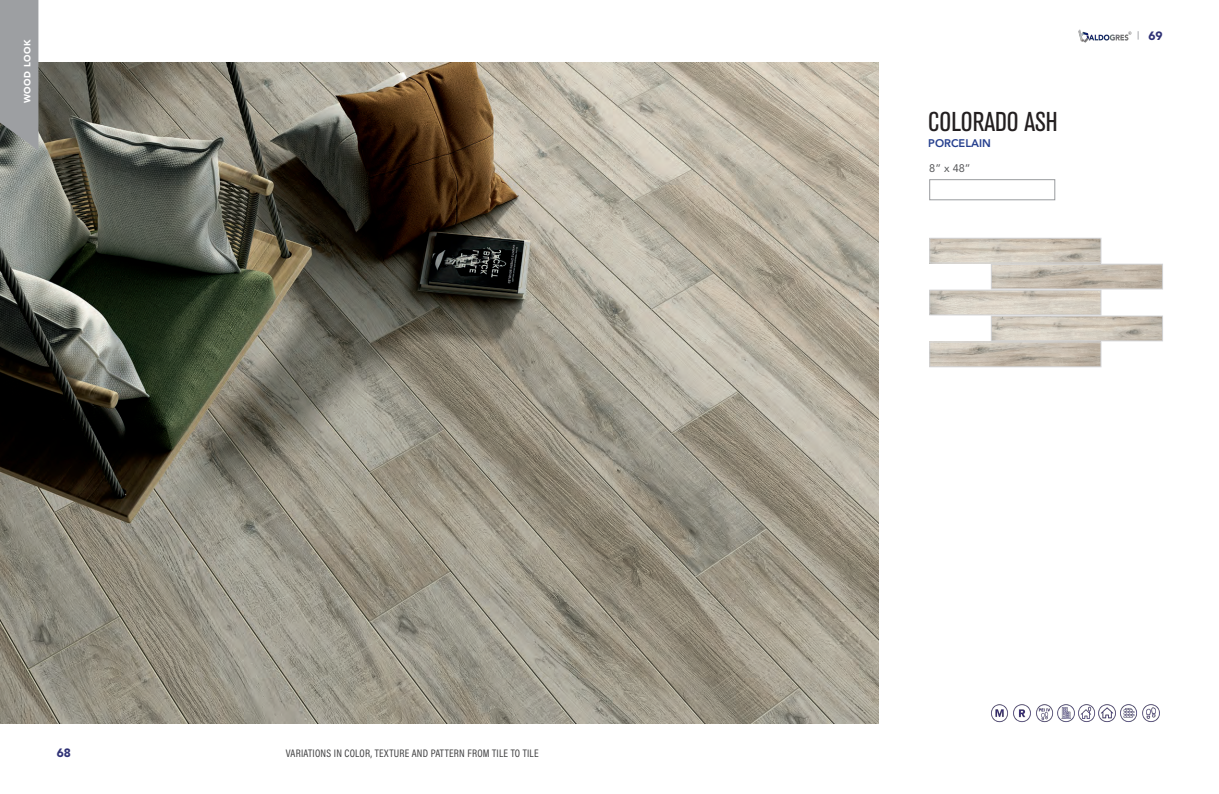
<style>
.page{position:relative;width:1219px;height:794px;background:#fff}
.page>*{position:absolute;margin:0;border:0;box-sizing:border-box;transform-origin:0 0}
.t1{font:condensed 27px "Akzidenz Grotesk BQ";color:#231f20}
.t2{font:900 12px "Avenir LT Std";color:#303276}
.t3{font:11px "Acumin Variable Concept";letter-spacing:.02em;color:#3e3e3f}
.t4{font:800 11px "Avenir LT Std";color:#253f8e}
.t5{font:11px "Avenir LT Std";color:#57585a}
.t6{font:900 9px "Avenir LT Std";letter-spacing:.05em;color:#fff}
</style>
<div class="page">
<img style="left:1078px;top:29px;width:54px;height:14px">
<img style="left:0;top:62px;width:879px;height:661px">
<svg style="left:0;top:0;width:38px;height:151px;background:#97999c"></svg>
<div style="left:929px;top:179px;width:126px;height:21px;border:1px solid #999b9e"></div>
<img style="left:993px;top:266px;width:168px;height:21px">
<div style="left:991px;top:264px;width:172px;height:25px;border:1px solid #d1d2d4"></div>
<img style="left:932px;top:292px;width:167px;height:21px">
<div style="left:930px;top:290px;width:171px;height:25px;border:1px solid #d1d2d4"></div>
<img style="left:932px;top:240px;width:167px;height:21px">
<div style="left:930px;top:238px;width:171px;height:25px;border:1px solid #d1d2d4"></div>
<img style="left:932px;top:344px;width:167px;height:21px">
<div style="left:930px;top:342px;width:171px;height:25px;border:1px solid #d1d2d4"></div>
<img style="left:993px;top:318px;width:168px;height:21px">
<div style="left:991px;top:316px;width:172px;height:25px;border:1px solid #d1d2d4"></div>
<img style="left:1142px;top:704px;width:18px;height:18px">
<img style="left:1036px;top:704px;width:101px;height:19px">
<img style="left:1013px;top:704px;width:18px;height:19px">
<img style="left:991px;top:704px;width:17px;height:19px">
<p class="t6" style="left:22px;top:103px;width:65px;rotate:-90deg">WOOD LOOK</p>
<p class="t2" style="left:57px;top:746px;width:16px">68</p>
<p class="t3" style="left:286px;top:746px;width:254px">VARIATIONS IN COLOR, TEXTURE AND PATTERN FROM TILE TO TILE</p>
<h1 class="t1" style="left:928px;top:106px;width:131px">COLORADO ASH</h1>
<p class="t4" style="left:928px;top:137px;width:64px">PORCELAIN</p>
<p class="t5" style="left:929px;top:162px;width:43px">8” x 48”</p>
<p class="t2" style="left:1148px;top:28px;width:16px">69</p>
</div>
